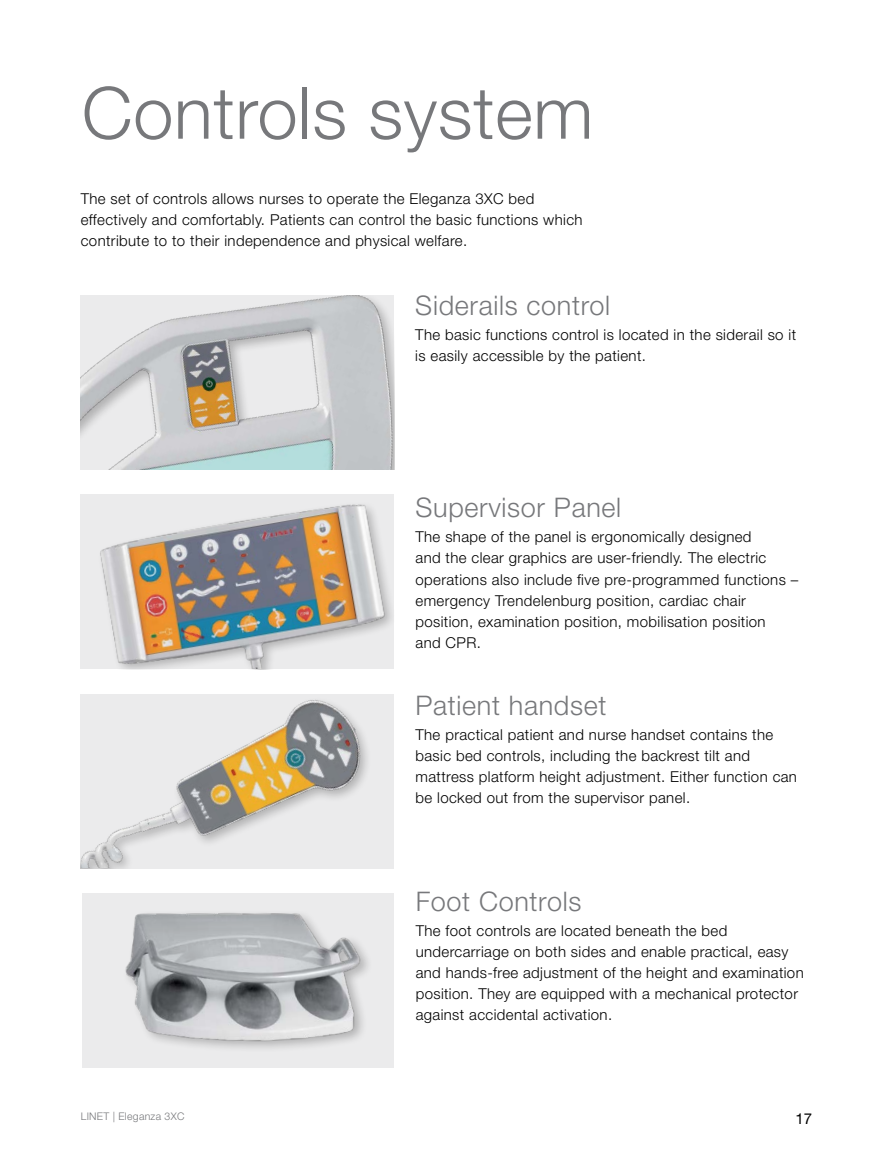
<style>
.page{position:relative;width:893px;height:1149px;background:#fff}
.page>*{position:absolute;margin:0;border:0;box-sizing:border-box;transform-origin:0 0}
._01_text_zakladni{font:300 72px "Helvetica Neue LT Pro";letter-spacing:.01em;color:#77787b}
._001_bullet{font:300 27px "Helvetica Neue LT Pro";letter-spacing:.025em;color:#77787b}
._001_bullet-2{font:300 15px/21px "Helvetica Neue LT Pro";letter-spacing:.025em;color:#000}
.t1{font:15px "Helvetica Neue LT Pro";color:#000}
.t2{font:300 10.5px "Helvetica Neue LT Pro";letter-spacing:.025em;color:#77787b}
</style>
<div class="page">
<img style="left:81px;top:296px;width:313px;height:174px">
<img style="left:81px;top:694px;width:313px;height:173px">
<img style="left:82px;top:893px;width:312px;height:173px">
<img style="left:81px;top:494px;width:313px;height:174px">
<p class="_01_text_zakladni" style="left:82px;top:69px;width:513px">Controls system</p>
<p class="_001_bullet-2" style="left:81px;top:187px;width:503px">The set of controls allows nurses to operate the Eleganza 3XC bed effectively and comfortably. Patients can control the basic functions which contribute to to their independence and physical welfare.</p>
<p class="_001_bullet" style="left:415px;top:289px;width:196px">Siderails control</p>
<p class="_001_bullet-2" style="left:415px;top:324px;width:382px">The basic functions control is located in the siderail so it is easily accessible by the patient.</p>
<p class="_001_bullet" style="left:415px;top:491px;width:207px">Supervisor Panel</p>
<p class="_001_bullet-2" style="left:415px;top:526px;width:384px">The shape of the panel is ergonomically designed<br>and the clear graphics are user-friendly. The electric operations also include five pre-programmed functions – emergency Trendelenburg position, cardiac chair position, examination position, mobilisation position<br>and CPR.</p>
<p class="_001_bullet" style="left:415px;top:688px;width:192px">Patient handset</p>
<p class="_001_bullet-2" style="left:415px;top:724px;width:383px">The practical patient and nurse handset contains the basic bed controls, including the backrest tilt and mattress platform height adjustment. Either function can be locked out from the supervisor panel.</p>
<p class="_001_bullet" style="left:416px;top:884px;width:167px">Foot Controls</p>
<p class="_001_bullet-2" style="left:416px;top:919px;width:390px">The foot controls are located beneath the bed undercarriage on both sides and enable practical, easy and hands-free adjustment of the height and examination position. They are equipped with a mechanical protector against accidental activation.</p>
<p class="t2" style="left:81px;top:1109px;width:105px">LINET | Eleganza 3XC</p>
<p class="t1" style="left:795px;top:1108px;width:18px">17</p>
</div>
